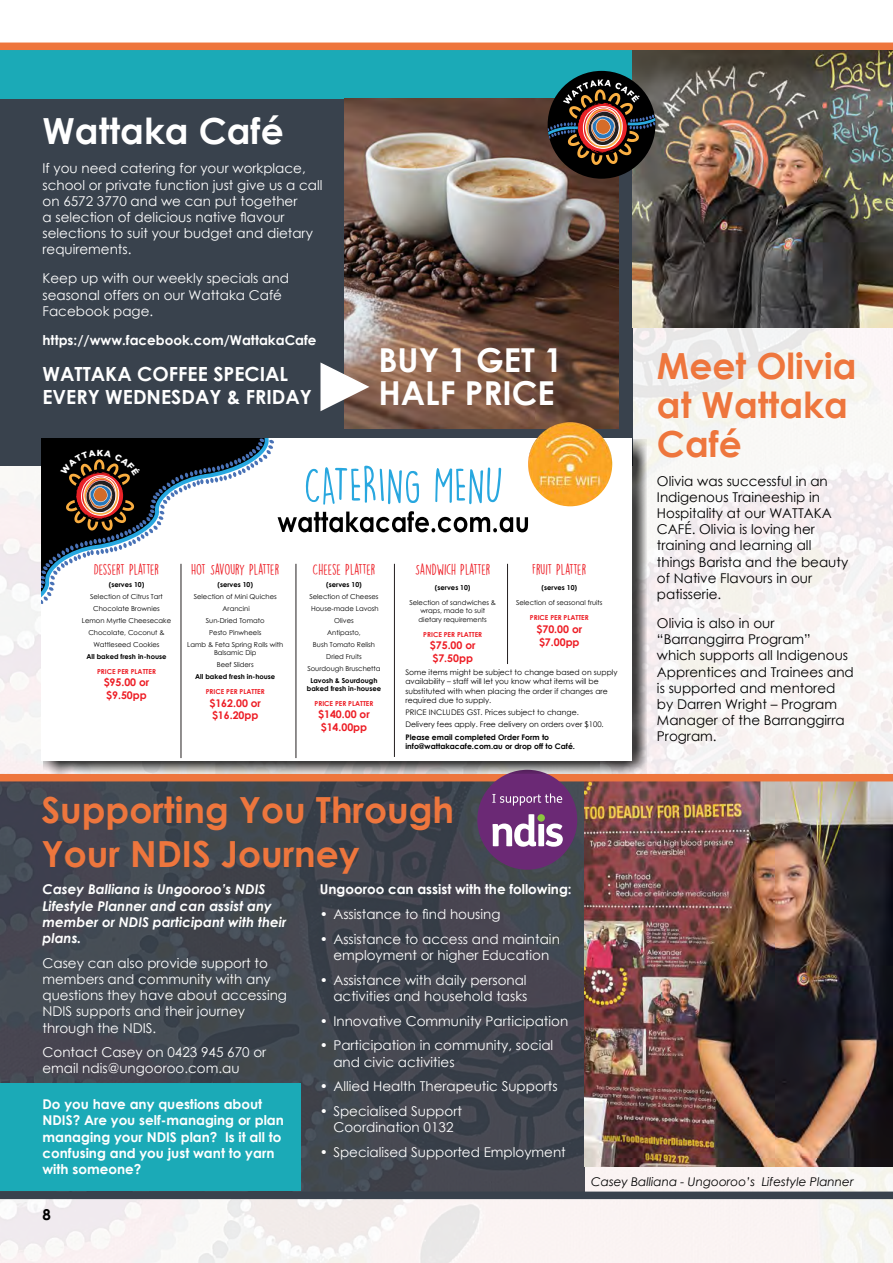
<style>
.page{position:relative;width:893px;height:1263px;background:#fff}
.page>*{position:absolute;margin:0;border:0;box-sizing:border-box;transform-origin:0 0}
.t1{font:700 36px/39px "Century Gothic";color:#ee763d}
.t2{font:700 36px "Century Gothic";color:#fff}
.t3{font:700 33px/33px "Century Gothic";color:#fff}
.t4{font:700 19.5px/23.4px "Century Gothic";color:#fff}
.t5{font:700 15px "Century Gothic";color:#000}
.t6{font:13.65px "DK Lemon Yellow Sun";letter-spacing:-.035em;color:#ed1c24}
.t7{font:13.65px "DK Lemon Yellow Sun";letter-spacing:-.015em;color:#ed1c24}
.t8{font:13.65px "DK Lemon Yellow Sun";color:#ed1c24}
.t9{font:13.5px/16.2px "Century Gothic";color:#fff}
.t10{font:13.5px/16.2px "Century Gothic";color:#000}
.t11{font:700 13.5px/16.2px "Century Gothic";color:#fff}
.t12{font:italic 700 13.5px/16.2px "Century Gothic";color:#fff}
.t13{font:italic 12px "Century Gothic";color:#000}
.t14{font:700 10.5px/12.6px "Century Gothic";color:#ed1c24}
.t15{font:7.65px/9.1px "Century Gothic";color:#000}
.t16{font:700 7.65px/9.1px "Century Gothic";color:#000}
.t17{font:6.9px/12px "Century Gothic";color:#000;text-align:center}
.t18{font:700 6.9px/8.2px "Century Gothic";color:#000;text-align:center}
.t19{font:700 6.9px "Century Gothic";color:#ed1c24}
.t20{font:6.15px "Century Gothic";color:#231f20}
.t21{font:700 6.15px "Century Gothic";color:#231f20}
</style>
<div class="page">
<img style="left:0;top:328px;width:893px;height:935px">
<div style="left:0;top:84px;width:632px;height:382px;background:#39424d"></div>
<div style="left:0;top:50px;width:893px;height:49px;background:#1baab7"></div>
<img style="left:585px;top:781px;width:308px;height:385px">
<div style="left:0;top:774px;width:893px;height:7px;background:#ee763d"></div>
<div style="left:477px;top:770px;width:100px;height:100px;background:#6b2975;border-radius:50%"></div>
<svg style="left:492px;top:814px;width:71px;height:33px"></svg>
<svg style="left:492px;top:793px;width:70px;height:12px"></svg>
<div style="left:0;top:43px;width:893px;height:7px;background:#ee763d"></div>
<div style="left:0;top:1191px;width:893px;height:8px;background:#39424d"></div>
<img style="left:632px;top:50px;width:261px;height:278px">
<img style="left:345px;top:99px;width:274px;height:330px">
<div style="left:548px;top:71px;width:107px;height:108px;background:#000;border-radius:54px"></div>
<svg style="left:548px;top:79px;width:108px;height:86px"></svg>
<div style="left:43px;top:440px;width:604px;height:334px;background:#000;opacity:.75"></div>
<div style="left:42px;top:438px;width:590px;height:322px;background:#fff"></div>
<hr style="left:181px;top:564px;width:1px;height:194px;background:#231f20">
<hr style="left:296px;top:564px;width:1px;height:194px;background:#231f20">
<hr style="left:394px;top:564px;width:1px;height:193px;background:#231f20">
<hr style="left:507px;top:564px;width:1px;height:100px;background:#231f20">
<img style="left:528px;top:422px;width:84px;height:84px;border-radius:42px">
<svg style="left:320px;top:362px;width:49px;height:49px;background:#b8aca8"></svg>
<div style="left:0;top:1083px;width:301px;height:108px;background:#1baab7"></div>
<svg style="left:42px;top:438px;width:486px;height:182px"></svg>
<h1 class="t2" style="left:43px;top:104px;width:243px">Wattaka Café</h1>
<p class="t9" style="left:43px;top:160px;width:282px">If you need catering for your workplace, school or private function just give us a call on 6572 3770 and we can put together<br>a selection of delicious native flavour selections to suit your budget and dietary requirements.</p>
<p class="t9" style="left:43px;top:270px;width:248px">Keep up with our weekly specials and seasonal offers on our Wattaka Café<br>Facebook page.</p>
<p class="t11" style="left:43px;top:331px;width:276px">https://www.facebook.com/WattakaCafe</p>
<h3 class="t4" style="left:43px;top:361px;width:271px">WATTAKA COFFEE SPECIAL<br>EVERY WEDNESDAY &amp; FRIDAY</h3>
<h2 class="t3" style="left:378px;top:342px;width:186px">BUY 1 GET 1<br>HALF PRICE</h2>
<p class="t6" style="left:94px;top:561px;width:67px">DESSERT PLATTER</p>
<p class="t18" style="left:109px;top:580px;width:37px">(serves 10)</p>
<p class="t17" style="left:82px;top:590px;width:91px">Selection of Citrus Tart<br>Chocolate Brownies<br>Lemon Myrtle Cheesecake<br>Chocolate, Coconut &amp;<br>Wattleseed Cookies</p>
<p class="t18" style="left:86px;top:652px;width:82px">All baked fresh in-house</p>
<p class="t19" style="left:97px;top:666px;width:60px">PRICE PER PLATTER</p>
<p class="t14" style="left:104px;top:676px;width:47px">$95.00 or $9.50pp</p>
<p class="t15" style="left:405px;top:668px;width:214px">Some items might be subject to change based on supply availability – staff will let you know what items will be substituted with when placing the order if changes are required due to supply.</p>
<p class="t15" style="left:405px;top:706px;width:200px;line-height:12.3px">PRICE INCLUDES GST. Prices subject to change.<br>Delivery fees apply. Free delivery on orders over $100.</p>
<p class="t16" style="left:405px;top:732px;width:171px">Please email completed Order Form to info@wattakacafe.com.au or drop off to Café.</p>
<p class="t6" style="left:191px;top:561px;width:90px">HOT SAVOURY PLATTER</p>
<p class="t18" style="left:217px;top:580px;width:37px">(serves 10)</p>
<p class="t17" style="left:187px;top:590px;width:98px">Selection of Mini Quiches<br>Arancini<br>Sun-Dried Tomato<br>Pesto Pinwheels<br>Lamb &amp; Feta Spring Rolls with</p>
<p class="t17" style="left:214px;top:646px;width:44px">Balsamic Dip<br>Beef Sliders</p>
<p class="t18" style="left:195px;top:672px;width:82px">All baked fresh in-house</p>
<p class="t19" style="left:206px;top:686px;width:60px">PRICE PER PLATTER</p>
<p class="t14" style="left:209px;top:696px;width:53px">$162.00 or $16.20pp</p>
<p class="t8" style="left:313px;top:561px;width:64px">CHEESE PLATTER</p>
<p class="t18" style="left:326px;top:580px;width:37px">(serves 10)</p>
<p class="t17" style="left:307px;top:590px;width:75px">Selection of Cheeses<br>House-made Lavosh<br>Olives<br>Antipasto,<br>Bush Tomato Relish<br>Dried Fruits<br>Sourdough Bruschetta</p>
<p class="t18" style="left:307px;top:676px;width:76px">Lavosh &amp; Sourdough baked fresh in-housee</p>
<p class="t19" style="left:315px;top:698px;width:60px">PRICE PER PLATTER</p>
<p class="t14" style="left:318px;top:708px;width:53px">$140.00 or $14.00pp</p>
<p class="t7" style="left:415px;top:561px;width:77px">SANDWICH PLATTER</p>
<p class="t18" style="left:435px;top:583px;width:37px">(serves 10)</p>
<p class="t17" style="left:409px;top:598px;width:88px;line-height:8.2px">Selection of sandwiches &amp; wraps, made to suit dietary requirements</p>
<p class="t19" style="left:423px;top:629px;width:60px">PRICE PER PLATTER</p>
<p class="t14" style="left:430px;top:639px;width:47px">$75.00 or $7.50pp</p>
<p class="t6" style="left:532px;top:561px;width:56px">FRUIT PLATTER</p>
<p class="t18" style="left:542px;top:583px;width:37px">(serves 10)</p>
<p class="t17" style="left:516px;top:597px;width:88px">Selection of seasonal fruits</p>
<p class="t19" style="left:530px;top:612px;width:60px">PRICE PER PLATTER</p>
<p class="t14" style="left:536px;top:622px;width:47px">$70.00 or $7.00pp</p>
<p class="t20" style="left:409px;top:691px;width:207px">Some items might be subject to change based on supply availability</p>
<p class="t20" style="left:409px;top:706px;width:146px">the order if changes are required due to supply.</p>
<p class="t20" style="left:409px;top:720px;width:142px">PRICE INCLUDES GST. Prices subject to change.</p>
<p class="t21" style="left:409px;top:742px;width:199px">Please email completed Order Form to info@wattakacafe.com.au</p>
<h1 class="t1" style="left:42px;top:787px;width:414px;line-height:43.2px">Supporting You Through<br>Your NDIS Journey</h1>
<p class="t12" style="left:43px;top:881px;width:245px">Casey Balliana is Ungooroo’s NDIS<br>Lifestyle Planner and can assist any member or NDIS participant with their plans.</p>
<p class="t9" style="left:43px;top:954px;width:246px">Casey can also provide support to members and community with any questions they have about accessing<br>NDIS supports and their journey through the NDIS.</p>
<p class="t9" style="left:43px;top:1044px;width:225px">Contact Casey on 0423 945 670 or email ndis@ungooroo.com.au</p>
<p class="t11" style="left:43px;top:1095px;width:243px">Do you have any questions about<br>NDIS? Are you self-managing or plan managing your NDIS plan? Is it all to confusing and you just want to yarn with someone?</p>
<p class="t11" style="left:320px;top:881px;width:253px">Ungooroo can assist with the following:</p>
<p class="t9" style="left:320px;top:906px;width:182px">• Assistance to find housing</p>
<p class="t9" style="left:320px;top:931px;width:242px;text-align:center">• Assistance to access and maintain employment or higher Education</p>
<p class="t9" style="left:320px;top:971px;width:209px;text-align:right">• Assistance with daily personal activities and household tasks</p>
<p class="t9" style="left:320px;top:1012px;width:250px">• Innovative Community Participation</p>
<p class="t9" style="left:333px;top:1037px;width:221px;text-indent:-14px">• Participation in community, social and civic activities</p>
<p class="t9" style="left:320px;top:1078px;width:239px">• Allied Health Therapeutic Supports</p>
<p class="t9" style="left:320px;top:1103px;width:144px;text-align:center">• Specialised Support<br>Coordination 0132</p>
<p class="t9" style="left:320px;top:1144px;width:247px">• Specialised Supported Employment</p>
<h1 class="t1" style="left:657px;top:344px;width:201px">Meet Olivia at Wattaka<br>Café</h1>
<p class="t10" style="left:657px;top:472px;width:193px">Olivia was successful in an<br>Indigenous Traineeship in<br>Hospitality at our WATTAKA<br>CAFÉ. Olivia is loving her training and learning all things Barista and the beauty of Native Flavours in our patisserie.</p>
<p class="t10" style="left:657px;top:615px;width:198px">Olivia is also in our “Barranggirra Program”<br>which supports all Indigenous<br>Apprentices and Trainees and is supported and mentored by Darren Wright – Program<br>Manager of the Barranggirra<br>Program.</p>
<p class="t5" style="left:43px;top:1203px;width:10px">8</p>
<p class="t13" style="left:591px;top:1173px;width:264px">Casey Balliana - Ungooroo’s Lifestyle Planner</p>
</div>
